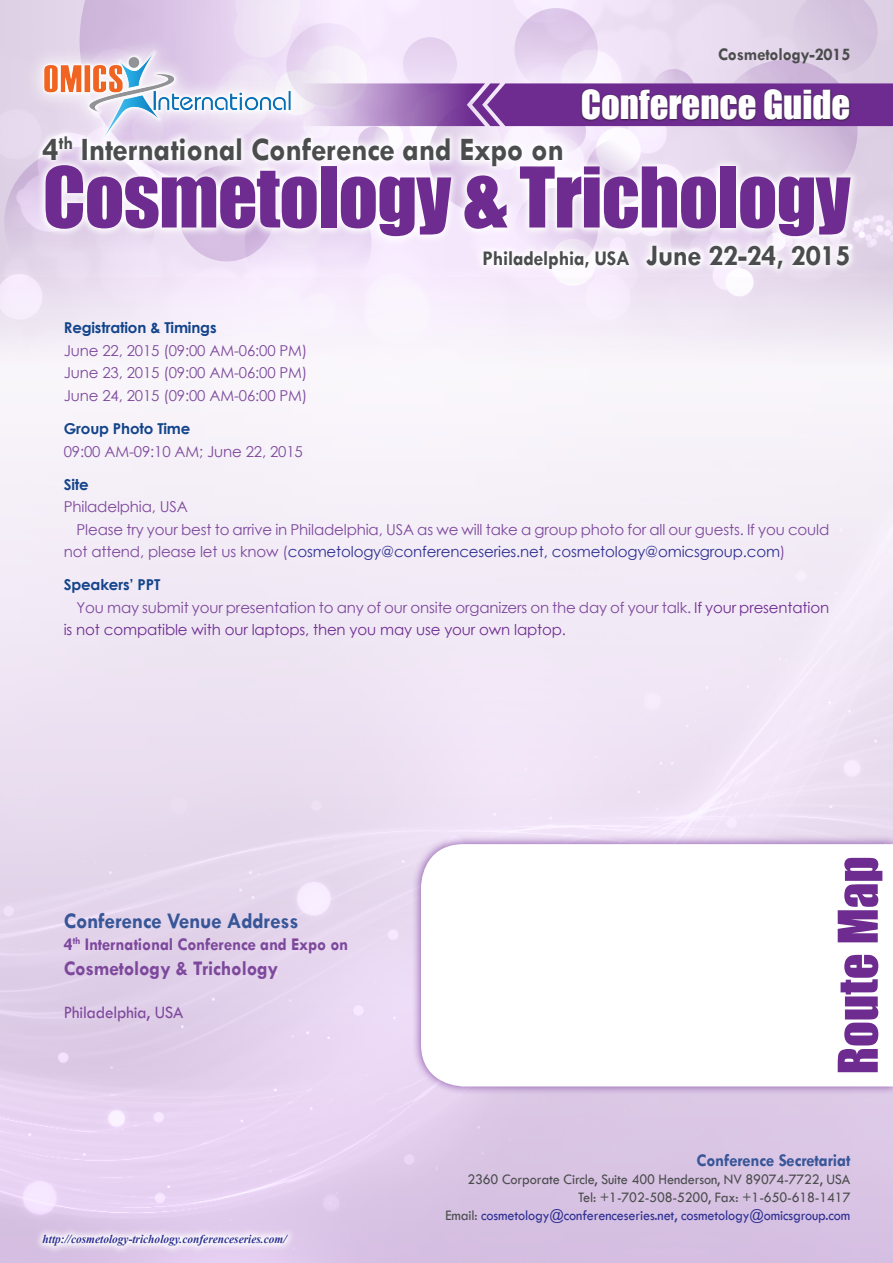
<style>
.page{position:relative;width:893px;height:1263px;background:#fff}
.page>*{position:absolute;margin:0;border:0;box-sizing:border-box;transform-origin:0 0}
.t1{font:77.25px "Impact";letter-spacing:-.01em;color:#6e2c91}
.t2{font:50.7px "Impact";color:#6e2c91}
.t3{font:36.75px "Impact";color:#fff}
.t4{font:700 33px "Tw Cen";letter-spacing:-.01em;color:#4b4c4d;scale:.95 1}
.t5{font:700 22.5px "Tw Cen";letter-spacing:-.01em;color:#375698;scale:.95 1}
.t6{font:700 21px "Tw Cen";letter-spacing:-.01em;color:#4b4c4d;scale:.95 1}
.t7{font:700 21px "Tw Cen";letter-spacing:-.01em;color:#7d489c;scale:.95 1}
.t8{font:700 18px "Tw Cen";letter-spacing:-.01em;color:#7d489c;scale:.95 1}
.t9{font:700 18px "Tw Cen";letter-spacing:-.01em;color:#375698;scale:.95 1}
.t10{font:700 18px "Tw Cen";letter-spacing:-.01em;color:#4b4c4d;scale:.95 1}
.t11{font:18px "Tw Cen";letter-spacing:-.01em;color:#7d489c;scale:.95 1}
.t12{font:15px/22.5px "Century Gothic";letter-spacing:-.01em;color:#7d489c}
.t13{font:15px/22.5px "Century Gothic";letter-spacing:-.01em;color:#6e2c91}
.t14{font:15px "Tw Cen";letter-spacing:-.01em;color:#4b4c4d;scale:.95 1}
.t15{font:15px "Tw Cen";letter-spacing:-.01em;color:#2e3092;scale:.95 1}
.t16{font:700 15px "Century Gothic";letter-spacing:-.01em;color:#13448b}
.t17{font:italic 700 12px "Times New Roman";color:#2e3092;scale:.95 1}
.s1{font-size:30px}
.s2{color:#2e3092}
.s3{color:#7d489c}
.s4{color:#4b4c4d}
</style>
<div class="page">
<svg style="left:80px;top:0;width:145px;height:34px;background:#d6c0e2"></svg>
<div style="left:245px;top:179px;width:126px;height:127px;background:#f5e9fc;border-radius:50%"></div>
<svg style="left:671px;top:188px;width:102px;height:102px"></svg>
<svg style="left:4px;top:147px;width:151px;height:150px;background:#e3d5eb"></svg>
<div style="left:179px;top:165px;width:96px;height:96px;background:#d6bfe3;border-radius:50%"></div>
<svg style="left:34px;top:1227px;width:262px;height:28px"></svg>
<div style="left:25px;top:34px;width:286px;height:124px;background:#fff;opacity:.75"></div>
<img style="left:43px;top:49px;width:182px;height:78px">
<div style="left:412px;top:835px;width:481px;height:260px;background:#6e2c91;opacity:.75"></div>
<svg style="left:421px;top:844px;width:472px;height:242px"></svg>
<svg style="left:225px;top:0;width:668px;height:210px;background:#d7c3e3"></svg>
<div style="left:580px;top:88px;width:271px;height:33px;background:#231f20;opacity:.75"></div>
<svg style="left:37px;top:157px;width:822px;height:88px"></svg>
<svg style="left:475px;top:237px;width:383px;height:40px"></svg>
<svg style="left:35px;top:127px;width:536px;height:48px"></svg>
<p class="t10" style="left:718px;top:44px;width:141px">Cosmetology-2015</p>
<p class="t3" style="left:581px;top:76px;width:271px">Conference Guide</p>
<p class="t4" style="left:43px;top:130px;width:551px">4<sup>th</sup> International Conference and Expo on</p>
<p class="t1" style="left:43px;top:137px;width:809px">Cosmetology &amp; Trichology</p>
<p class="t6" style="left:482px;top:245px;width:389px">Philadelphia, USA <span class="s1">June 22-24, 2015</span></p>
<p class="t16" style="left:64px;top:317px;width:154px">Registration &amp; Timings</p>
<p class="t12" style="left:64px;top:339px;width:245px">June 22, 2015 (09:00 AM-06:00 PM)</p>
<p class="t12" style="left:64px;top:362px;width:245px">June 23, 2015 (09:00 AM-06:00 PM)</p>
<p class="t12" style="left:64px;top:384px;width:245px">June 24, 2015 (09:00 AM-06:00 PM)</p>
<p class="t16" style="left:64px;top:417px;width:128px">Group Photo Time</p>
<p class="t12" style="left:64px;top:440px;width:241px">09:00 AM-09:10 AM; June 22, 2015</p>
<p class="t16" style="left:64px;top:473px;width:27px">Site</p>
<p class="t12" style="left:64px;top:495px;width:126px">Philadelphia, USA</p>
<p class="t12" style="left:64px;top:518px;width:767px;text-indent:13px">Please try your best to arrive in Philadelphia, USA as we will take a group photo for all our guests. If you could not attend, please let us know (<span class="s2">cosmetology@conferenceseries.net, cosmetology@omicsgroup.com</span>)</p>
<p class="t16" style="left:64px;top:573px;width:98px">Speakers’ PPT</p>
<p class="t13" style="left:64px;top:596px;width:767px;text-indent:13px"><span class="s3">You may submit your presentation to any of our onsite organizers on the day of your talk.</span> If your presentation is not compatible with our laptops, then you may use your own laptop.</p>
<p class="t5" style="left:64px;top:907px;width:249px">Conference Venue Address</p>
<p class="t8" style="left:64px;top:933px;width:301px">4<sup>th</sup> International Conference and Expo on</p>
<p class="t7" style="left:64px;top:955px;width:227px">Cosmetology &amp; Trichology</p>
<p class="t11" style="left:64px;top:1001px;width:128px">Philadelphia, USA</p>
<p class="t2" style="left:818px;top:1074px;width:219px;rotate:-90deg">Route Map</p>
<p class="t17" style="left:43px;top:1231px;width:258px">http://cosmetology-trichology.conferenceseries.com/</p>
<p class="t9" style="left:697px;top:1150px;width:163px">Conference Secretariat</p>
<p class="t14" style="left:467px;top:1171px;width:405px">2360 Corporate Circle, Suite 400 Henderson, NV 89074-7722, USA</p>
<p class="t14" style="left:578px;top:1189px;width:288px">Tel: +1-702-508-5200, Fax: +1-650-618-1417</p>
<p class="t15" style="left:445px;top:1207px;width:428px"><span class="s4">Email:</span> cosmetology@conferenceseries.net, cosmetology@omicsgroup.com</p>
</div>
